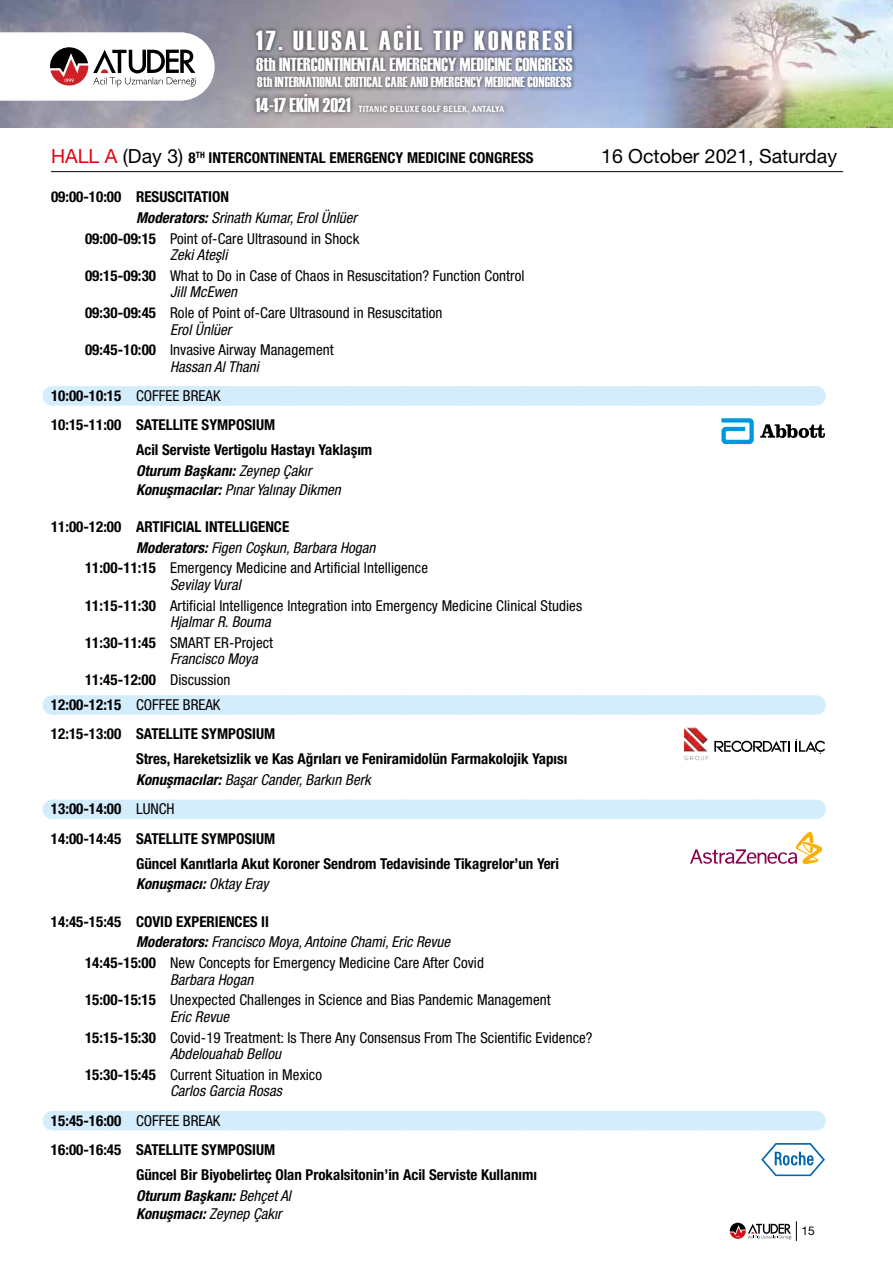
<style>
.page{position:relative;width:893px;height:1263px;background:#fff}
.page>*{position:absolute;margin:0;border:0;box-sizing:border-box;transform-origin:0 0}
.t1{font:27.45px "Haettenschweiler";letter-spacing:.1em;color:#fff}
.t2{font:19.5px "Helvetica Neue LT Pro";color:#000}
.t3{font:18.9px "Haettenschweiler";color:#fff}
.t4{font:700 condensed 15px/29.2px "Helvetica Neue LT Pro";color:#000}
.t5{font:condensed 15px/20.7px "Helvetica Neue LT Pro";letter-spacing:.005em;color:#000}
.t6{font:italic condensed 15px/20.7px "Helvetica Neue LT Pro";color:#000}
.t7{font:14.55px "Haettenschweiler";color:#fff}
.t8{font:12px "Helvetica Neue LT Pro";color:#000}
.t9{font:600 condensed 9.15px "Franklin Gothic";letter-spacing:.035em;color:#fff}
.s1{font-family:"Haettenschweiler";font-weight:400;font-stretch:normal;font-size:20.1px}
.s2{font-weight:400;font-stretch:normal;font-size:19.5px;color:#e30613}
.s3{font-weight:400;font-stretch:normal;font-size:19.5px}
.s4{font-weight:700}
.s5{font-style:italic}
.s6{font-weight:400;font-style:italic}
.s7{font-weight:400}
.s8{font-weight:700;font-style:normal}
.s9{font-style:normal}
</style>
<div class="page">
<hr style="left:51px;top:171px;width:792px;height:1px;background:#000">
<img style="left:0;top:0;width:893px;height:128px">
<img style="left:247px;top:86px;width:112px;height:40px">
<img style="left:351px;top:98px;width:162px;height:25px">
<img style="left:250px;top:65px;width:329px;height:33px">
<img style="left:250px;top:20px;width:331px;height:45px">
<svg style="left:0;top:32px;width:215px;height:69px"></svg>
<div style="left:52px;top:386px;width:763px;height:20px;background:#d4edfc"></div>
<svg style="left:113px;top:405px;width:673px;height:1px"></svg>
<svg style="left:815px;top:386px;width:1px;height:20px"></svg>
<div style="left:52px;top:695px;width:763px;height:20px;background:#d4edfc"></div>
<svg style="left:114px;top:695px;width:672px;height:1px"></svg>
<svg style="left:815px;top:695px;width:1px;height:20px"></svg>
<div style="left:52px;top:799px;width:763px;height:20px;background:#d4edfc"></div>
<svg style="left:111px;top:799px;width:675px;height:1px"></svg>
<svg style="left:815px;top:799px;width:1px;height:20px"></svg>
<div style="left:52px;top:1111px;width:763px;height:19px;background:#d4edfc"></div>
<svg style="left:815px;top:1111px;width:1px;height:19px"></svg>
<svg style="left:721px;top:418px;width:33px;height:26px"></svg>
<svg style="left:760px;top:424px;width:65px;height:14px"></svg>
<svg style="left:684px;top:756px;width:24px;height:4px"></svg>
<img style="left:684px;top:727px;width:24px;height:24px">
<svg style="left:714px;top:741px;width:75px;height:11px"></svg>
<svg style="left:795px;top:739px;width:30px;height:15px"></svg>
<svg style="left:690px;top:832px;width:133px;height:32px"></svg>
<svg style="left:761px;top:1143px;width:64px;height:33px"></svg>
<svg style="left:730px;top:1221px;width:67px;height:20px"></svg>
<h1 class="t1" style="left:256px;top:22px;width:318px">17. ULUSAL ACİL TIP KONGRESİ</h1>
<p class="t3" style="left:256px;top:51px;width:318px">8th INTERCONTINENTAL EMERGENCY MEDICINE CONGRESS</p>
<p class="t7" style="left:257px;top:72px;width:316px">8th INTERNATIONAL CRITICAL CARE AND EMERGENCY MEDICINE CONGRESS</p>
<p class="t9" style="left:255px;top:103px;width:250px"><span class="s1">14-17 EKİM 2021</span> TITANIC DELUXE GOLF BELEK, ANTALYA</p>
<p class="t4" style="left:51px;top:143px;width:484px"><span class="s2">HALL A</span> <span class="s3">(Day 3)</span> 8<sup>TH</sup> INTERCONTINENTAL EMERGENCY MEDICINE CONGRESS</p>
<h2 class="t2" style="left:601px;top:144px;width:237px">16 October 2021, Saturday</h2>
<p class="t4" style="left:51px;top:182px;width:180px">09:00-10:00 RESUSCITATION</p>
<p class="t6" style="left:136px;top:207px;width:222px"><span class="s4">Moderators:</span> Srinath Kumar, Erol Ünlüer</p>
<p class="t5" style="left:85px;top:228px;width:276px"><span class="s4">09:00-09:15</span> Point of-Care Ultrasound in Shock</p>
<p class="t5" style="left:85px;top:244px;width:441px;text-indent:85px"><span class="s5">Zeki Ateşli<br></span><span class="s4">09:15-09:30</span> What to Do in Case of Chaos in Resuscitation? Function Control</p>
<p class="t5" style="left:85px;top:281px;width:359px;text-indent:85px"><span class="s5">Jill McEwen<br></span><span class="s4">09:30-09:45</span> Role of Point of-Care Ultrasound in Resuscitation</p>
<p class="t5" style="left:85px;top:319px;width:250px;text-indent:85px"><span class="s5">Erol Ünlüer<br></span><span class="s4">09:45-10:00</span> Invasive Airway Management</p>
<p class="t4" style="left:51px;top:352px;width:226px;text-indent:119px"><span class="s6">Hassan Al Thani<br></span>10:00-10:15 <span class="s7">COFFEE BREAK<br></span>10:15-11:00 SATELLITE SYMPOSIUM</p>
<p class="t4" style="left:136px;top:440px;width:238px;line-height:20.7px">Acil Serviste Vertigolu Hastayı Yaklaşım<br><span class="s5">Oturum Başkanı:</span> <span class="s6">Zeynep Çakır</span></p>
<p class="t6" style="left:136px;top:479px;width:206px"><span class="s4">Konuşmacılar:</span> Pınar Yalınay Dikmen</p>
<p class="t4" style="left:51px;top:512px;width:240px">11:00-12:00 ARTIFICIAL INTELLIGENCE</p>
<p class="t6" style="left:136px;top:537px;width:241px"><span class="s4">Moderators:</span> Figen Coşkun, Barbara Hogan</p>
<p class="t5" style="left:85px;top:558px;width:345px"><span class="s4">11:00-11:15</span> Emergency Medicine and Artificial Intelligence</p>
<p class="t5" style="left:85px;top:574px;width:499px;text-indent:85px"><span class="s5">Sevilay Vural<br></span><span class="s4">11:15-11:30</span> Artificial Intelligence Integration into Emergency Medicine Clinical Studies</p>
<p class="t5" style="left:85px;top:611px;width:190px;text-align:right"><span class="s5">Hjalmar R. Bouma<br></span><span class="s4">11:30-11:45</span> SMART ER-Project</p>
<p class="t6" style="left:85px;top:649px;width:174px;text-indent:85px">Francisco Moya<br><span class="s8">11:45-12:00</span> <span class="s9">Discussion</span></p>
<p class="t4" style="left:51px;top:690px;width:226px">12:00-12:15 <span class="s7">COFFEE BREAK<br></span>12:15-13:00 SATELLITE SYMPOSIUM</p>
<p class="t4" style="left:136px;top:749px;width:433px;line-height:20.7px">Stres, Hareketsizlik ve Kas Ağrıları ve Feniramidolün Farmakolojik Yapısı<br><span class="s5">Konuşmacılar:</span> <span class="s6">Başar Cander, Barkın Berk</span></p>
<p class="t4" style="left:51px;top:794px;width:226px">13:00-14:00 <span class="s7">LUNCH<br></span>14:00-14:45 SATELLITE SYMPOSIUM</p>
<p class="t4" style="left:136px;top:853px;width:425px;line-height:20.7px">Güncel Kanıtlarla Akut Koroner Sendrom Tedavisinde Tikagrelor’un Yeri<br><span class="s5">Konuşmacı:</span> <span class="s6">Oktay Eray</span></p>
<p class="t4" style="left:51px;top:907px;width:219px">14:45-15:45 COVID EXPERIENCES II</p>
<p class="t6" style="left:136px;top:932px;width:316px"><span class="s4">Moderators:</span> Francisco Moya, Antoine Chami, Eric Revue</p>
<p class="t5" style="left:85px;top:952px;width:400px"><span class="s4">14:45-15:00</span> New Concepts for Emergency Medicine Care After Covid</p>
<p class="t5" style="left:85px;top:969px;width:467px;text-indent:85px"><span class="s5">Barbara Hogan<br></span><span class="s4">15:00-15:15</span> Unexpected Challenges in Science and Bias Pandemic Management</p>
<p class="t5" style="left:85px;top:1006px;width:509px;text-indent:85px"><span class="s5">Eric Revue<br></span><span class="s4">15:15-15:30</span> Covid-19 Treatment: Is There Any Consensus From The Scientific Evidence?</p>
<p class="t5" style="left:85px;top:1043px;width:239px;text-indent:85px"><span class="s5">Abdelouahab Bellou<br></span><span class="s4">15:30-15:45</span> Current Situation in Mexico</p>
<p class="t4" style="left:51px;top:1076px;width:232px;text-indent:119px"><span class="s6">Carlos Garcia Rosas<br></span>15:45-16:00 <span class="s7">COFFEE BREAK<br></span>16:00-16:45 SATELLITE SYMPOSIUM</p>
<p class="t4" style="left:136px;top:1164px;width:403px;line-height:20.7px">Güncel Bir Biyobelirteç Olan Prokalsitonin’in Acil Serviste Kullanımı<br><span class="s5">Oturum Başkanı:</span> <span class="s6">Behçet Al</span></p>
<p class="t6" style="left:136px;top:1203px;width:147px"><span class="s4">Konuşmacı:</span> Zeynep Çakır</p>
<p class="t8" style="left:801px;top:1224px;width:15px">15</p>
</div>
